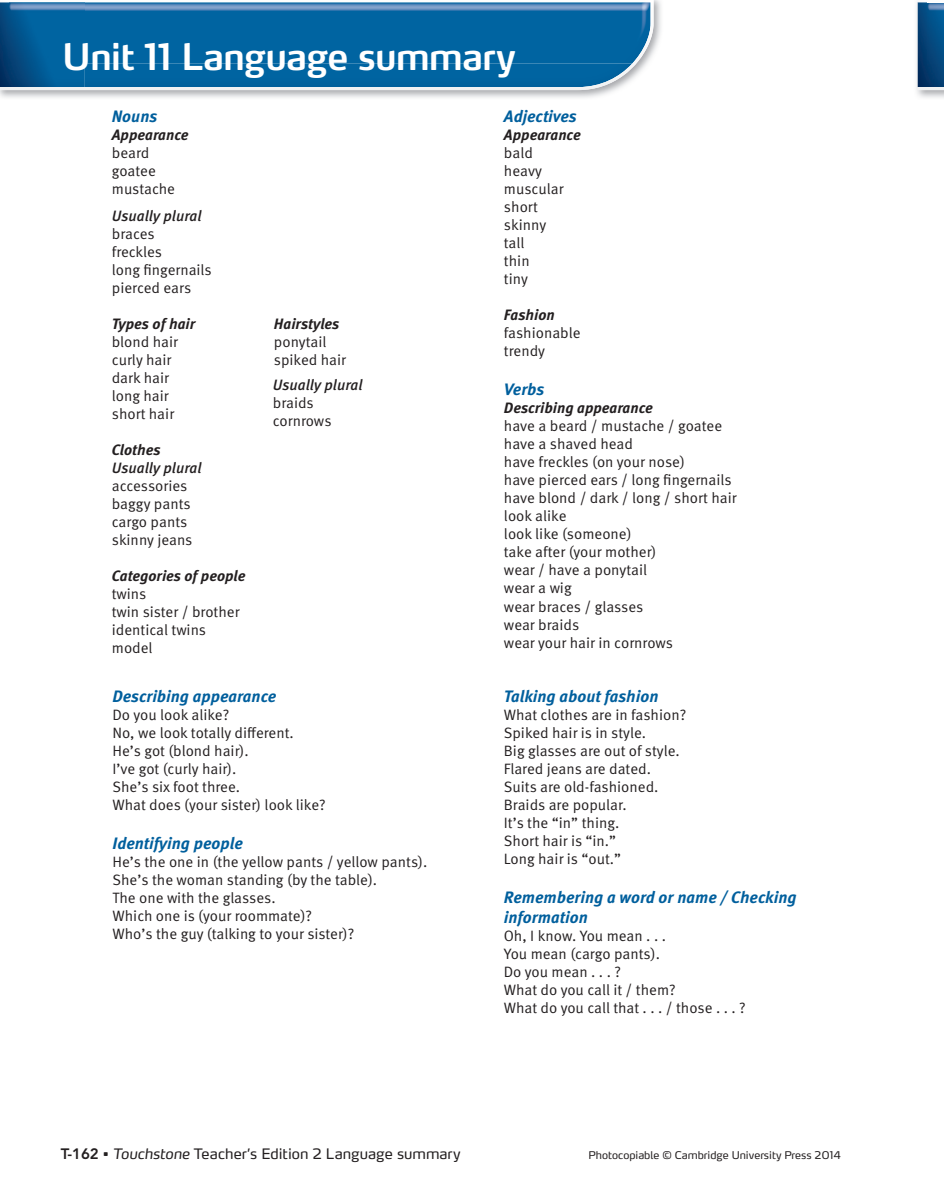
<style>
.page{position:relative;width:944px;height:1201px;background:#fff}
.page>*{position:absolute;margin:0;border:0;box-sizing:border-box;transform-origin:0 0}
.t1{font:600 36px "Max OT";letter-spacing:-.03em;color:#fff}
.t2{font:italic 700 16.5px/19.8px "Meta OT";color:#005f9d}
.t3{font:15px/18px "Meta OT";color:#231f20}
.t4{font:italic 700 15px "Meta OT";color:#231f20}
.t5{font:italic 500 15px "Meta OT";letter-spacing:-.005em;color:#231f20}
.t6{font:14.25px "Max OT";color:#231f20}
.t7{font:10.5px "Max OT";color:#231f20}
.s1{font-family:"Avenir LT Std";font-weight:800;font-size:15px}
.s2{font-weight:600}
.s3{font-style:italic}
</style>
<div class="page">
<img style="left:0;top:0;width:661px;height:98px">
<img style="left:0;top:0;width:636px;height:90px">
<img style="left:9px;top:0;width:644px;height:64px">
<img style="left:917px;top:0;width:27px;height:90px">
<svg style="left:927px;top:0;width:17px;height:2px"></svg>
<h1 class="t1" style="left:62px;top:34px;width:455px">Unit 11 Language summary</h1>
<p class="t2" style="left:112px;top:106px;width:47px">Nouns</p>
<p class="t4" style="left:112px;top:125px;width:78px">Appearance</p>
<p class="t3" style="left:112px;top:144px;width:65px">beard goatee mustache</p>
<p class="t5" style="left:112px;top:206px;width:91px">Usually plural</p>
<p class="t3" style="left:112px;top:225px;width:101px">braces<br>freckles<br>long fingernails pierced ears</p>
<p class="t4" style="left:112px;top:314px;width:85px">Types of hair</p>
<p class="t4" style="left:274px;top:314px;width:67px">Hairstyles</p>
<p class="t3" style="left:112px;top:333px;width:68px">blond hair</p>
<p class="t3" style="left:274px;top:333px;width:54px">ponytail</p>
<p class="t3" style="left:112px;top:351px;width:61px">curly hair</p>
<p class="t3" style="left:274px;top:351px;width:74px">spiked hair</p>
<p class="t3" style="left:112px;top:369px;width:64px">dark hair long hair short hair</p>
<p class="t4" style="left:112px;top:440px;width:50px">Clothes</p>
<p class="t5" style="left:112px;top:458px;width:91px">Usually plural</p>
<p class="t3" style="left:112px;top:477px;width:82px">accessories baggy pants cargo pants skinny jeans</p>
<p class="t4" style="left:112px;top:566px;width:135px">Categories of people</p>
<p class="t3" style="left:112px;top:585px;width:129px">twins<br>twin sister / brother identical twins model</p>
<p class="t2" style="left:504px;top:106px;width:74px">Adjectives</p>
<p class="t4" style="left:504px;top:125px;width:78px">Appearance</p>
<p class="t3" style="left:504px;top:144px;width:61px">bald heavy muscular short skinny tall<br>thin<br>tiny</p>
<p class="t4" style="left:504px;top:305px;width:52px">Fashion</p>
<p class="t3" style="left:504px;top:324px;width:78px">fashionable trendy</p>
<p class="t2" style="left:504px;top:380px;width:42px">Verbs</p>
<p class="t4" style="left:504px;top:398px;width:150px">Describing appearance</p>
<p class="t3" style="left:504px;top:417px;width:234px">have a beard / mustache / goatee have a shaved head<br>have freckles (on your nose)<br>have pierced ears / long fingernails have blond / dark / long / short hair look alike<br>look like (someone)<br>take after (your mother)<br>wear / have a ponytail<br>wear a wig<br>wear braces / glasses<br>wear braids<br>wear your hair in cornrows</p>
<p class="t5" style="left:273px;top:375px;width:91px">Usually plural</p>
<p class="t3" style="left:273px;top:393px;width:60px">braids cornrows</p>
<p class="t2" style="left:112px;top:686px;width:165px">Describing appearance</p>
<p class="t3" style="left:112px;top:705px;width:215px">Do you look alike?<br>No, we look totally different.<br>He’s got (blond hair).<br>I’ve got (curly hair).<br>She’s six foot three.<br>What does (your sister) look like?</p>
<p class="t2" style="left:112px;top:833px;width:132px">Identifying people</p>
<p class="t3" style="left:112px;top:853px;width:316px">He’s the one in (the yellow pants / yellow pants).<br>She’s the woman standing (by the table).<br>The one with the glasses.<br>Which one is (your roommate)?<br>Who’s the guy (talking to your sister)?</p>
<p class="t2" style="left:504px;top:686px;width:156px">Talking about fashion</p>
<p class="t3" style="left:504px;top:705px;width:184px">What clothes are in fashion?<br>Spiked hair is in style.<br>Big glasses are out of style.<br>Flared jeans are dated.<br>Suits are old-fashioned.<br>Braids are popular.<br>It’s the “in” thing.<br>Short hair is “in.”<br>Long hair is “out.”</p>
<p class="t2" style="left:504px;top:887px;width:294px">Remembering a word or name / Checking information</p>
<p class="t3" style="left:504px;top:926px;width:243px">Oh, I know. You mean . . .<br>You mean (cargo pants).<br>Do you mean . . . ?<br>What do you call it / them?<br>What do you call that . . . / those . . . ?</p>
<p class="t6" style="left:61px;top:1144px;width:401px"><span class="s1">T-162</span> <span class="s2">•</span> <span class="s3">Touchstone</span> Teacher’s Edition 2 Language summary</p>
<p class="t7" style="left:588px;top:1148px;width:254px">Photocopiable © Cambridge University Press 2014</p>
</div>
